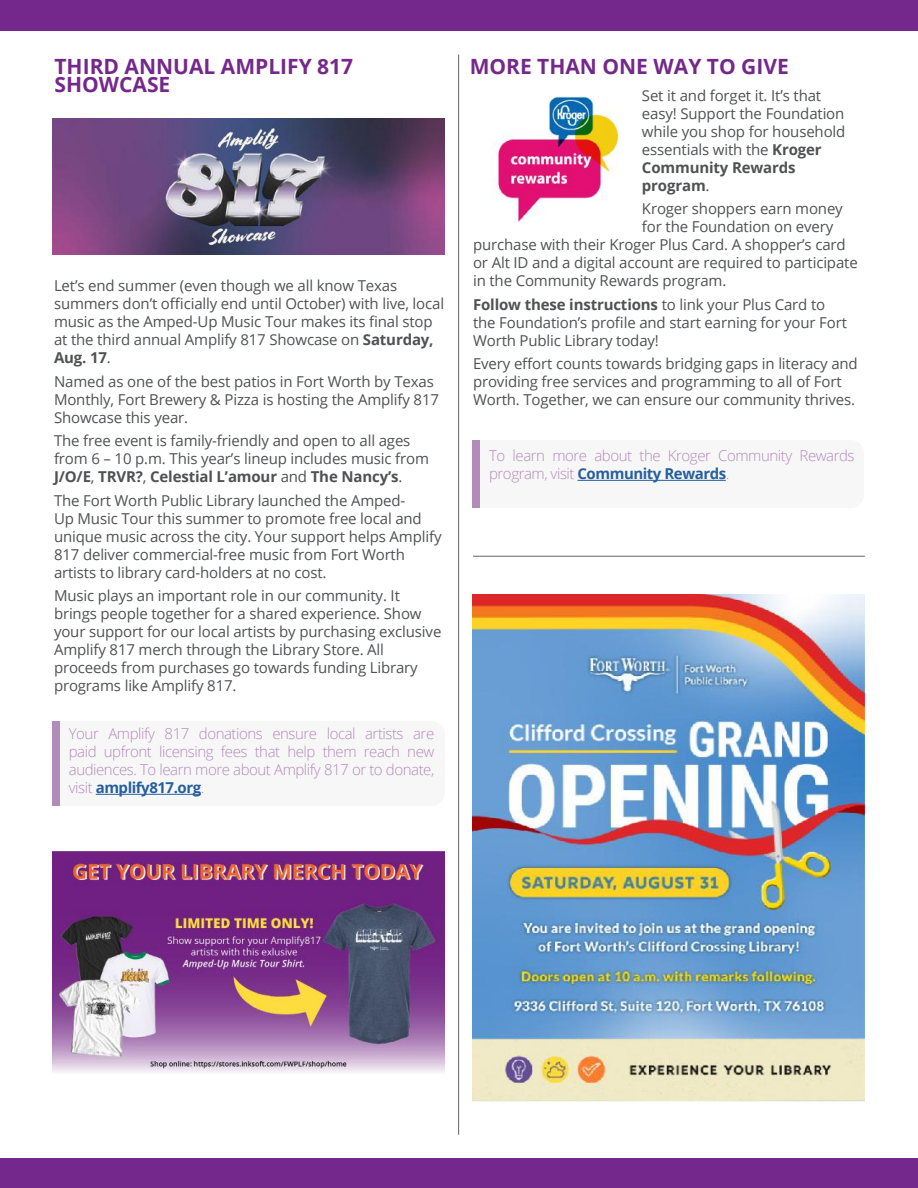
<style>
.page{position:relative;width:918px;height:1188px;background:#fff}
.page>*{position:absolute;margin:0;border:0;box-sizing:border-box;transform-origin:0 0}
.t1{font:700 21px/18px "Open Sans";color:#75288b}
.t2{font:15px/18px "Open Sans";letter-spacing:-.01em;color:#4f5152}
.t3{font:300 15px/18px "Open Sans";letter-spacing:-.03em;color:#b28abc;text-align:justify}
.s1{font-weight:700}
.s2{font-weight:700;color:#255fa0}
</style>
<div class="page">
<div style="left:0;top:0;width:918px;height:31px;background:#75288b"></div>
<div style="left:0;top:1159px;width:918px;height:29px;background:#75288b"></div>
<hr style="left:458px;top:55px;width:1px;height:1080px;background:#656365">
<div style="left:53px;top:721px;width:7px;height:85px;background:#b28abc"></div>
<hr style="left:96px;top:794px;width:105px;height:1px;background:#255fa0">
<hr style="left:473px;top:556px;width:392px;height:1px;background:#656365">
<img style="left:53px;top:852px;width:391px;height:220px">
<img style="left:472px;top:594px;width:392px;height:508px">
<svg style="left:479px;top:440px;width:247px;height:68px"></svg>
<div style="left:472px;top:440px;width:7px;height:68px;background:#b28abc"></div>
<hr style="left:578px;top:480px;width:148px;height:1px;background:#255fa0">
<img style="left:493px;top:97px;width:126px;height:126px">
<img style="left:53px;top:119px;width:392px;height:136px">
<h1 class="t1" style="left:55px;top:57px;width:300px">THIRD ANNUAL AMPLIFY 817<br>SHOWCASE</h1>
<p class="t2" style="left:54px;top:277px;width:392px">Let’s end summer (even though we all know Texas summers don’t officially end until October) with live, local music as the Amped-Up Music Tour makes its final stop at the third annual Amplify 817 Showcase on <span class="s1">Saturday, Aug. 17</span>.</p>
<p class="t2" style="left:54px;top:372px;width:387px">Named as one of the best patios in Fort Worth by Texas<br>Monthly, Fort Brewery &amp; Pizza is hosting the Amplify 817<br>Showcase this year.</p>
<p class="t2" style="left:54px;top:431px;width:377px">The free event is family-friendly and open to all ages from 6 – 10 p.m. This year’s lineup includes music from<br><span class="s1">J/O/E</span>, <span class="s1">TRVR?</span>, <span class="s1">Celestial L’amour</span> and <span class="s1">The Nancy’s</span>.</p>
<p class="t2" style="left:54px;top:491px;width:389px">The Fort Worth Public Library launched the Amped-<br>Up Music Tour this summer to promote free local and unique music across the city. Your support helps Amplify 817 deliver commercial-free music from Fort Worth artists to library card-holders at no cost.</p>
<p class="t2" style="left:54px;top:586px;width:389px">Music plays an important role in our community. It brings people together for a shared experience. Show your support for our local artists by purchasing exclusive Amplify 817 merch through the Library Store. All proceeds from purchases go towards funding Library programs like Amplify 817.</p>
<p class="t3" style="left:69px;top:724px;width:367px">Your Amplify 817 donations ensure local artists are paid upfront licensing fees that help them reach new audiences. To learn more about Amplify 817 or to donate, visit <span class="s2">amplify817.org</span>.</p>
<h1 class="t1" style="left:470px;top:57px;width:321px">MORE THAN ONE WAY TO GIVE</h1>
<p class="t2" style="left:642px;top:86px;width:205px">Set it and forget it. It’s that easy! Support the Foundation while you shop for household essentials with the <span class="s1">Kroger<br>Community Rewards program</span>.</p>
<p class="t2" style="left:642px;top:199px;width:202px">Kroger shoppers earn money</p>
<p class="t2" style="left:642px;top:217px;width:193px">for the Foundation on every</p>
<p class="t2" style="left:473px;top:235px;width:374px">purchase with their Kroger Plus Card. A shopper’s card</p>
<p class="t2" style="left:473px;top:253px;width:386px">or Alt ID and a digital account are required to participate</p>
<p class="t2" style="left:473px;top:271px;width:255px">in the Community Rewards program.</p>
<p class="t2" style="left:473px;top:295px;width:375px"><span class="s1">Follow these instructions</span> to link your Plus Card to the Foundation’s profile and start earning for your Fort<br>Worth Public Library today!</p>
<p class="t2" style="left:473px;top:354px;width:386px">Every effort counts towards bridging gaps in literacy and providing free services and programming to all of Fort<br>Worth. Together, we can ensure our community thrives.</p>
<p class="t3" style="left:489px;top:446px;width:367px">To learn more about the Kroger Community Rewards program, visit <span class="s2">Community Rewards</span>.</p>
</div>
